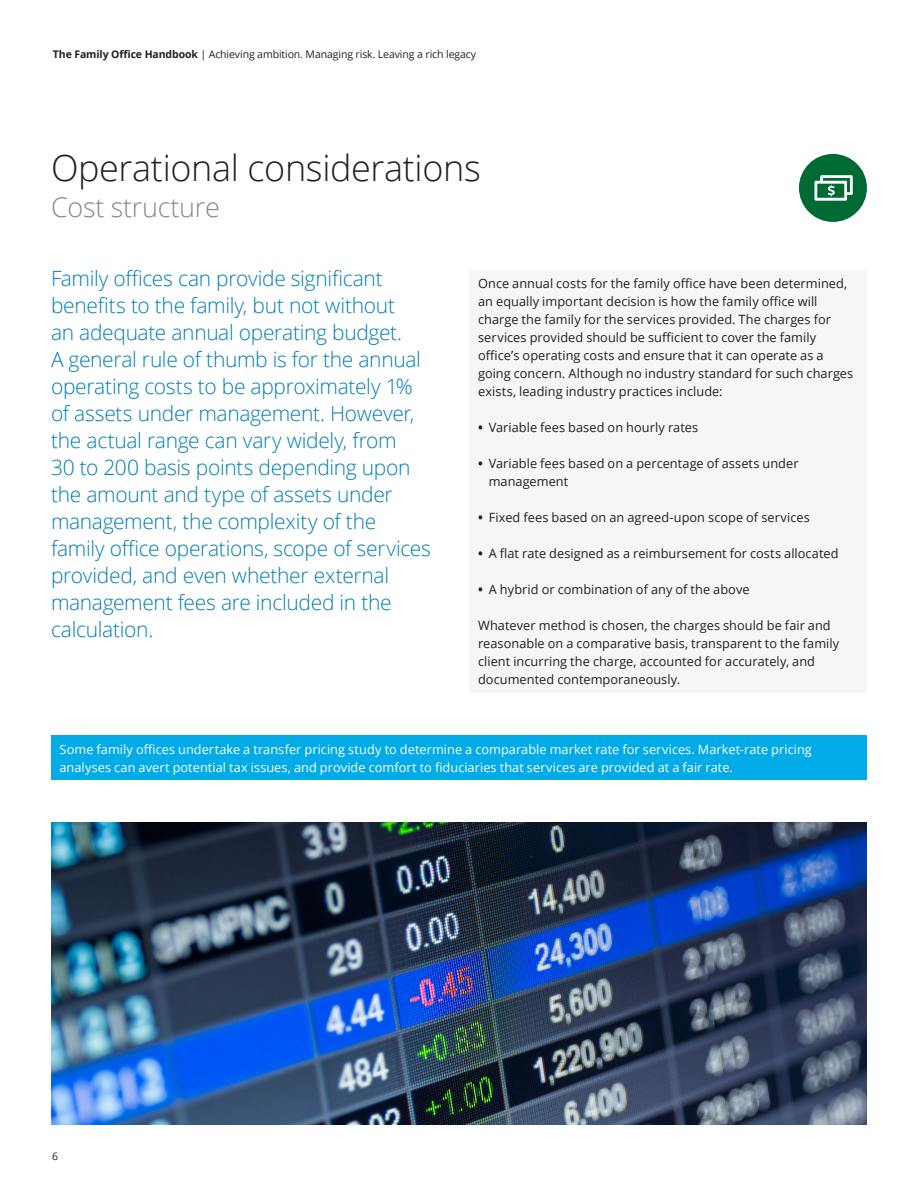
<style>
.page{position:relative;width:918px;height:1188px;background:#fff}
.page>*{position:absolute;margin:0;border:0;box-sizing:border-box;transform-origin:0 0}
.Story_heading_light{font:300 36px "Open Sans";letter-spacing:-.01em;color:#231f20}
.Story_heading_light-2{font:300 27px "Open Sans";letter-spacing:-.01em;color:#868a8e}
.Quote_pullout_small{font:300 21px/27px "Open Sans";letter-spacing:-.015em;color:#007db5}
.Body_copy__8_5_12pt{font:12.75px/18px "Open Sans";letter-spacing:.005em;color:#231f20}
.Body_copy__8_5_12pt-2{font:12.75px/18px "Open Sans";letter-spacing:.005em;color:#fff}
.t1{font:10.5px "Open Sans";letter-spacing:-.01em;color:#231f20}
.s1{font-weight:700}
</style>
<div class="page">
<img style="left:51px;top:823px;width:816px;height:301px">
<div style="left:51px;top:735px;width:816px;height:45px;background:#00abe7"></div>
<div style="left:470px;top:270px;width:397px;height:423px;background:#f5f6f6"></div>
<svg style="left:799px;top:154px;width:68px;height:68px"></svg>
<p class="t1" style="left:53px;top:47px;width:425px"><span class="s1">The Family Office Handbook</span> | Achieving ambition. Managing risk. Leaving a rich legacy</p>
<p class="Story_heading_light" style="left:51px;top:144px;width:431px">Operational considerations</p>
<p class="Story_heading_light-2" style="left:51px;top:189px;width:170px">Cost structure</p>
<p class="Quote_pullout_small" style="left:51px;top:264px;width:381px">Family offices can provide significant benefits to the family, but not without<br>an adequate annual operating budget.<br>A general rule of thumb is for the annual operating costs to be approximately 1% of assets under management. However, the actual range can vary widely, from<br>30 to 200 basis points depending upon the amount and type of assets under management, the complexity of the family office operations, scope of services provided, and even whether external management fees are included in the calculation.</p>
<p class="Body_copy__8_5_12pt" style="left:478px;top:274px;width:377px">Once annual costs for the family office have been determined, an equally important decision is how the family office will charge the family for the services provided. The charges for services provided should be sufficient to cover the family office’s operating costs and ensure that it can operate as a going concern. Although no industry standard for such charges exists, leading industry practices include:</p>
<p class="Body_copy__8_5_12pt" style="left:478px;top:418px;width:222px"><span class="s1">•</span> Variable fees based on hourly rates</p>
<p class="Body_copy__8_5_12pt" style="left:489px;top:454px;width:311px;text-indent:-11px"><span class="s1">•</span> Variable fees based on a percentage of assets under management</p>
<p class="Body_copy__8_5_12pt" style="left:478px;top:508px;width:333px"><span class="s1">•</span> Fixed fees based on an agreed-upon scope of services</p>
<p class="Body_copy__8_5_12pt" style="left:478px;top:544px;width:362px"><span class="s1">•</span> A flat rate designed as a reimbursement for costs allocated</p>
<p class="Body_copy__8_5_12pt" style="left:478px;top:580px;width:273px"><span class="s1">•</span> A hybrid or combination of any of the above</p>
<p class="Body_copy__8_5_12pt" style="left:478px;top:616px;width:363px">Whatever method is chosen, the charges should be fair and reasonable on a comparative basis, transparent to the family client incurring the charge, accounted for accurately, and documented contemporaneously.</p>
<p class="Body_copy__8_5_12pt-2" style="left:60px;top:740px;width:754px">Some family offices undertake a transfer pricing study to determine a comparable market rate for services. Market-rate pricing analyses can avert potential tax issues, and provide comfort to fiduciaries that services are provided at a fair rate.</p>
<p class="t1" style="left:52px;top:1149px;width:8px">6</p>
</div>
